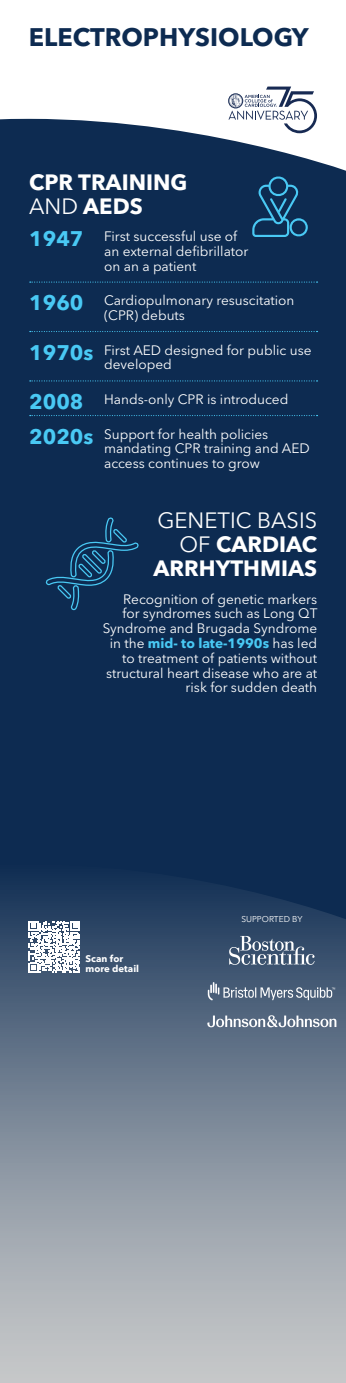
<style>
.page{position:relative;width:346px;height:1383px;background:#fff}
.page>*{position:absolute;margin:0;border:0;box-sizing:border-box;transform-origin:0 0}
.t1{font:700 25.2px "Avenir Next World";color:#0d2b51}
.t2{font:700 22px/24px "Avenir Next World";color:#fff}
.t3{font:13.6px/14.8px "Avenir Next World";color:#fff}
.t4{font:700 9.6px/9.6px "Avenir Next World";color:#fff}
.t5{font:8.4px "Avenir Next World";color:#fff}
.s1{font-weight:400}
.s2{font-weight:700;font-size:21px;color:#49c9f4}
.s3{font-weight:700;color:#49c9f4}
</style>
<div class="page">
<div style="left:0;top:119px;width:346px;height:745px;background:#0d2b51"></div>
<svg style="left:228px;top:87px;width:89px;height:46px"></svg>
<svg style="left:0;top:864px;width:346px;height:518px;background:#798697"></svg>
<svg style="left:30px;top:281px;width:287px;height:2px"></svg>
<svg style="left:30px;top:331px;width:287px;height:1px"></svg>
<svg style="left:30px;top:380px;width:287px;height:1px"></svg>
<svg style="left:30px;top:415px;width:287px;height:1px"></svg>
<svg style="left:252px;top:174px;width:55px;height:65px;background:#184970"></svg>
<svg style="left:45px;top:516px;width:94px;height:95px;background:#123960"></svg>
<svg style="left:229px;top:936px;width:85px;height:28px;background:#67798f"></svg>
<svg style="left:28px;top:921px;width:52px;height:51px"></svg>
<img style="left:207px;top:981px;width:129px;height:20px">
<svg style="left:207px;top:1015px;width:129px;height:12px"></svg>
<h1 class="t1" style="left:29px;top:23px;width:281px">ELECTROPHYSIOLOGY</h1>
<h2 class="t2" style="left:29px;top:170px;width:160px">CPR TRAINING<br><span class="s1">AND</span> AEDS</h2>
<p class="t3" style="left:104px;top:229px;width:146px;text-indent:-75px"><span class="s2">1947</span> First successful use of an external defibrillator on an a patient</p>
<p class="t3" style="left:104px;top:293px;width:192px;text-indent:-75px"><span class="s2">1960</span> Cardiopulmonary resuscitation (CPR) debuts</p>
<p class="t3" style="left:104px;top:342px;width:209px;text-indent:-75px"><span class="s2">1970s</span> First AED designed for public use developed</p>
<p class="t3" style="left:29px;top:392px;width:260px"><span class="s2">2008</span> Hands-only CPR is introduced</p>
<p class="t3" style="left:104px;top:426px;width:207px;text-indent:-75px"><span class="s2">2020s</span> Support for health policies mandating CPR training and AED access continues to grow</p>
<h2 class="t2" style="left:153px;top:508px;width:165px;text-align:right"><span class="s1">GENETIC BASIS<br>OF</span> CARDIAC<br>ARRHYTHMIAS</h2>
<p class="t3" style="left:103px;top:591px;width:216px;text-align:right">Recognition of genetic markers<br>for syndromes such as Long QT<br>Syndrome and Brugada Syndrome in the <span class="s3">mid- to late-1990s</span> has led to treatment of patients without structural heart disease who are at risk for sudden death</p>
<p class="t4" style="left:85px;top:953px;width:55px">Scan for more detail</p>
<p class="t5" style="left:241px;top:912px;width:63px">SUPPORTED BY</p>
</div>
